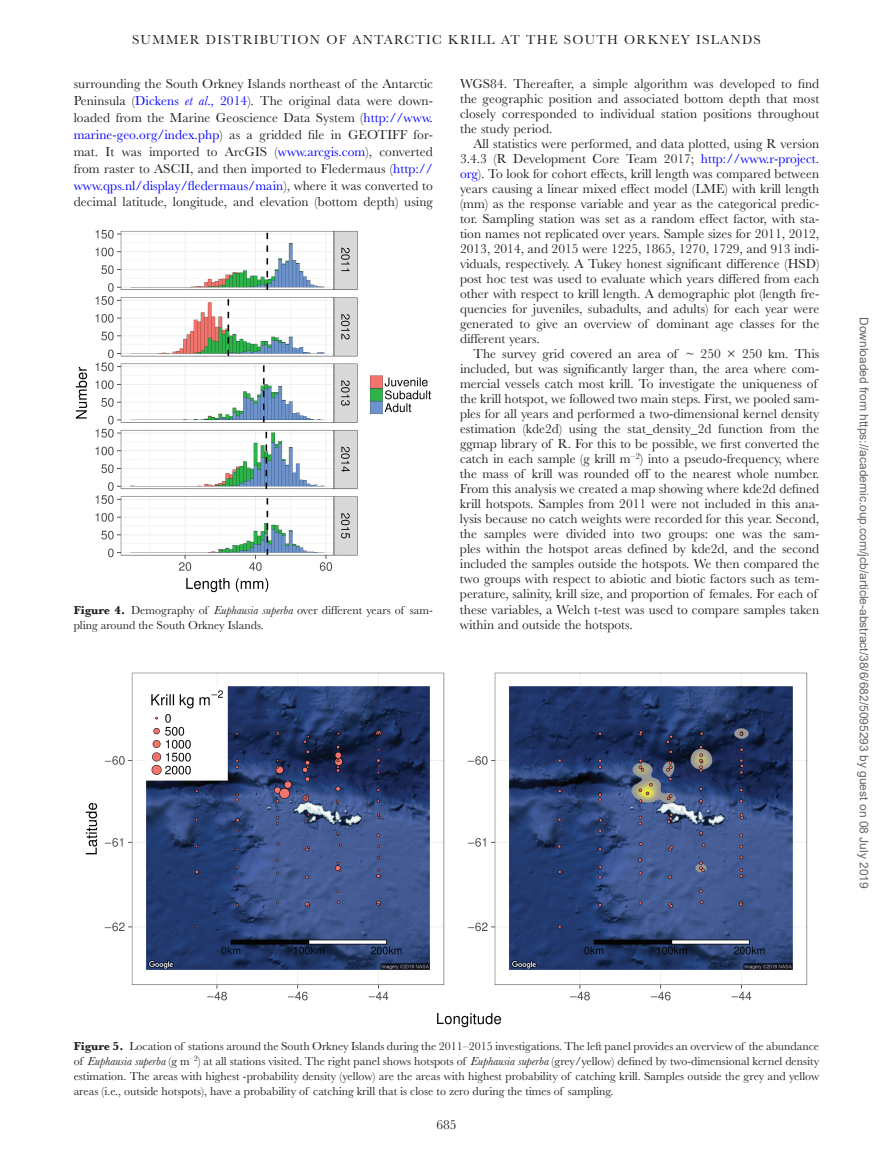
<style>
.page{position:relative;width:893px;height:1174px;background:#fff}
.page>*{position:absolute;margin:0;border:0;box-sizing:border-box;transform-origin:0 0}
.t1{font:13.5px/15px "Baskerville MT Std";color:#231f20;text-align:justify}
.t2{font:13.5px "Baskerville MT Std";letter-spacing:.095em;color:#231f20}
.t3{font:12px/15px "Baskerville MT Std";color:#231f20;text-align:justify}
.t4{font:12px "Arial";color:#666}
.s1{color:#00f}
.s2{font-style:italic;color:#00f}
.s3{font-weight:700}
.s4{font-style:italic}
</style>
<div class="page">
<img style="left:85px;top:672px;width:723px;height:356px">
<img style="left:75px;top:229px;width:356px;height:363px">
<p class="t2" style="left:132px;top:32px;width:630px">SUMMER DISTRIBUTION OF ANTARCTIC KRILL AT THE SOUTH ORKNEY ISLANDS</p>
<p class="t1" style="left:74px;top:75px;width:361px;line-height:17px">surrounding the South Orkney Islands northeast of the Antarctic Peninsula (<span class="s1">Dickens</span> <span class="s2">et al.</span><span class="s1">, 2014</span>). The original data were down&shy;loaded from the Marine Geoscience Data System (<span class="s1">http://www. marine-geo.org/index.php</span>) as a gridded file in GEOTIFF for&shy;mat. It was imported to ArcGIS (<span class="s1">www.arcgis.com</span>), converted from raster to ASCII, and then imported to Fledermaus (<span class="s1">http:// www.qps.nl/display/fledermaus/main</span>), where it was converted to decimal latitude, longitude, and elevation (bottom depth) using</p>
<p class="t1" style="left:460px;top:76px;width:361px">WGS84. Thereafter, a simple algorithm was developed to find the geographic position and associated bottom depth that most closely corresponded to individual station positions throughout the study period.</p>
<p class="t1" style="left:460px;top:136px;width:361px;text-indent:14px">All statistics were performed, and data plotted, using R version 3.4.3 (R Development Core Team 2017; <span class="s1">http://www.r-project. org</span>). To look for cohort effects, krill length was compared between years causing a linear mixed effect model (LME) with krill length (mm) as the response variable and year as the categorical predic&shy;tor. Sampling station was set as a random effect factor, with sta&shy;tion names not replicated over years. Sample sizes for 2011, 2012, 2013, 2014, and 2015 were 1225, 1865, 1270, 1729, and 913 indi&shy;viduals, respectively. A Tukey honest significant difference (HSD) post hoc test was used to evaluate which years differed from each other with respect to krill length. A demographic plot (length fre&shy;quencies for juveniles, subadults, and adults) for each year were generated to give an overview of dominant age classes for the different years.</p>
<p class="t1" style="left:460px;top:346px;width:361px;text-align:left;text-indent:14px">The survey grid covered an area of ~ 250 × 250 km. This included, but was significantly larger than, the area where com&shy;mercial vessels catch most krill. To investigate the uniqueness of the krill hotspot, we followed two main steps. First, we pooled sam&shy;ples for all years and performed a two-dimensional kernel density estimation (kde2d) using the stat_density_2d function from the ggmap library of R. For this to be possible, we first converted the catch in each sample (g krill m<sup>–2</sup>) into a pseudo-frequency, where the mass of krill was rounded off to the nearest whole number.<br>From this analysis we created a map showing where kde2d defined krill hotspots. Samples from 2011 were not included in this ana&shy;lysis because no catch weights were recorded for this year. Second, the samples were divided into two groups: one was the sam&shy;ples within the hotspot areas defined by kde2d, and the second included the samples outside the hotspots. We then compared the two groups with respect to abiotic and biotic factors such as tem&shy;perature, salinity, krill size, and proportion of females. For each of these variables, a Welch t-test was used to compare samples taken within and outside the hotspots.</p>
<p class="t3" style="left:74px;top:602px;width:361px"><span class="s3">Figure 4.</span> Demography of <span class="s4">Euphausia superba</span> over different years of sam&shy;pling around the South Orkney Islands.</p>
<p class="t4" style="left:868px;top:317px;width:573px;rotate:90deg">Downloaded from https://academic.oup.com/jcb/article-abstract/38/6/682/5095293 by guest on 08 July 2019</p>
<p class="t3" style="left:74px;top:1038px;width:747px"><span class="s3">Figure 5.</span> Location of stations around the South Orkney Islands during the 2011–2015 investigations. The left panel provides an overview of the abundance of <span class="s4">Euphausia superba</span> (g m<sup>–2</sup>) at all stations visited. The right panel shows hotspots of <span class="s4">Euphausia superba</span> (grey/yellow) defined by two-dimensional kernel density estimation. The areas with highest -probability density (yellow) are the areas with highest probability of catching krill. Samples outside the grey and yellow areas (i.e., outside hotspots), have a probability of catching krill that is close to zero during the times of sampling.</p>
<p class="t1" style="left:436px;top:1116px;width:22px">685</p>
</div>
